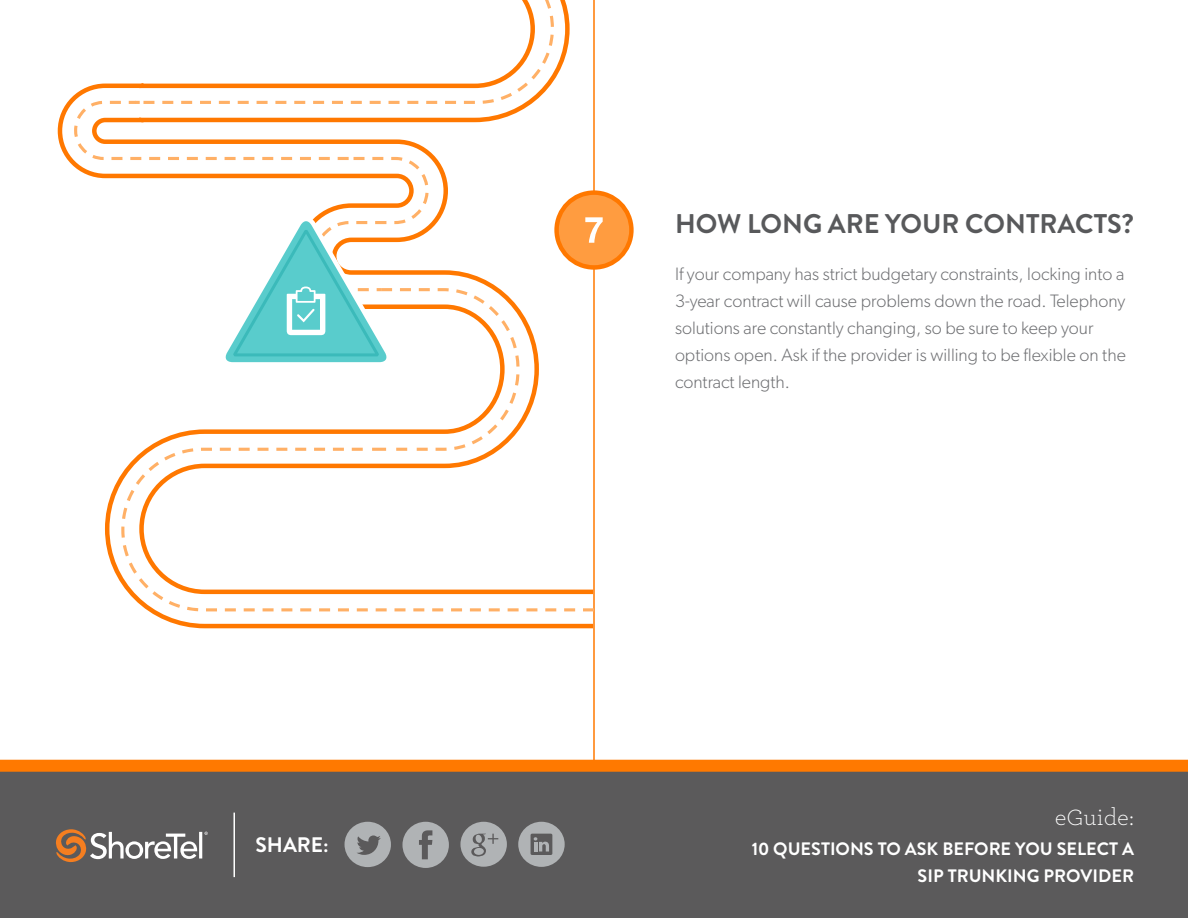
<style>
.page{position:relative;width:1188px;height:918px;background:#fff}
.page>*{position:absolute;margin:0;border:0;box-sizing:border-box;transform-origin:0 0}
.t1{font:700 27px "Brandon Grotesque";color:#58595b}
.t2{font:300 21px "Archer S Sm";color:#fff}
.t3{font:700 21px "Brandon Grotesque";color:#fff}
.t4{font:300 18px/27px "Gibson";color:#6e6f72}
.t5{font:700 18px/27px "Brandon Grotesque";color:#fff;text-align:right}
</style>
<div class="page">
<div style="left:0;top:766px;width:1188px;height:152px;background:#5b5a5b"></div>
<svg style="left:56px;top:829px;width:152px;height:33px"></svg>
<div style="left:0;top:760px;width:1188px;height:12px;background:#ff7900"></div>
<hr style="left:233px;top:813px;width:2px;height:64px;background:#fff">
<svg style="left:402px;top:822px;width:47px;height:46px"></svg>
<svg style="left:345px;top:822px;width:46px;height:45px"></svg>
<svg style="left:460px;top:822px;width:47px;height:45px"></svg>
<div style="left:474px;top:848px;width:10px;height:7px;background:#b0b3b5;border-radius:50%"></div>
<svg style="left:518px;top:822px;width:47px;height:45px"></svg>
<hr style="left:593px;top:0;width:2px;height:766px;background:#ff7900">
<svg style="left:598px;top:190px;width:36px;height:80px"></svg>
<svg style="left:57px;top:0;width:541px;height:631px"></svg>
<svg style="left:57px;top:0;width:497px;height:104px"></svg>
<svg style="left:121px;top:448px;width:473px;height:163px"></svg>
<svg style="left:74px;top:101px;width:446px;height:350px"></svg>
<p class="t3" style="left:256px;top:830px;width:75px">SHARE:</p>
<h1 class="t1" style="left:675px;top:204px;width:461px">HOW LONG ARE YOUR CONTRACTS?</h1>
<p class="t4" style="left:675px;top:260px;width:452px">If your company has strict budgetary constraints, locking into a 3-year contract will cause problems down the road. Telephony solutions are constantly changing, so be sure to keep your options open. Ask if the provider is willing to be flexible on the contract length.</p>
<p class="t2" style="left:1055px;top:805px;width:81px">eGuide:</p>
<p class="t5" style="left:752px;top:835px;width:384px">10 QUESTIONS TO ASK BEFORE YOU SELECT A<br>SIP TRUNKING PROVIDER</p>
</div>
